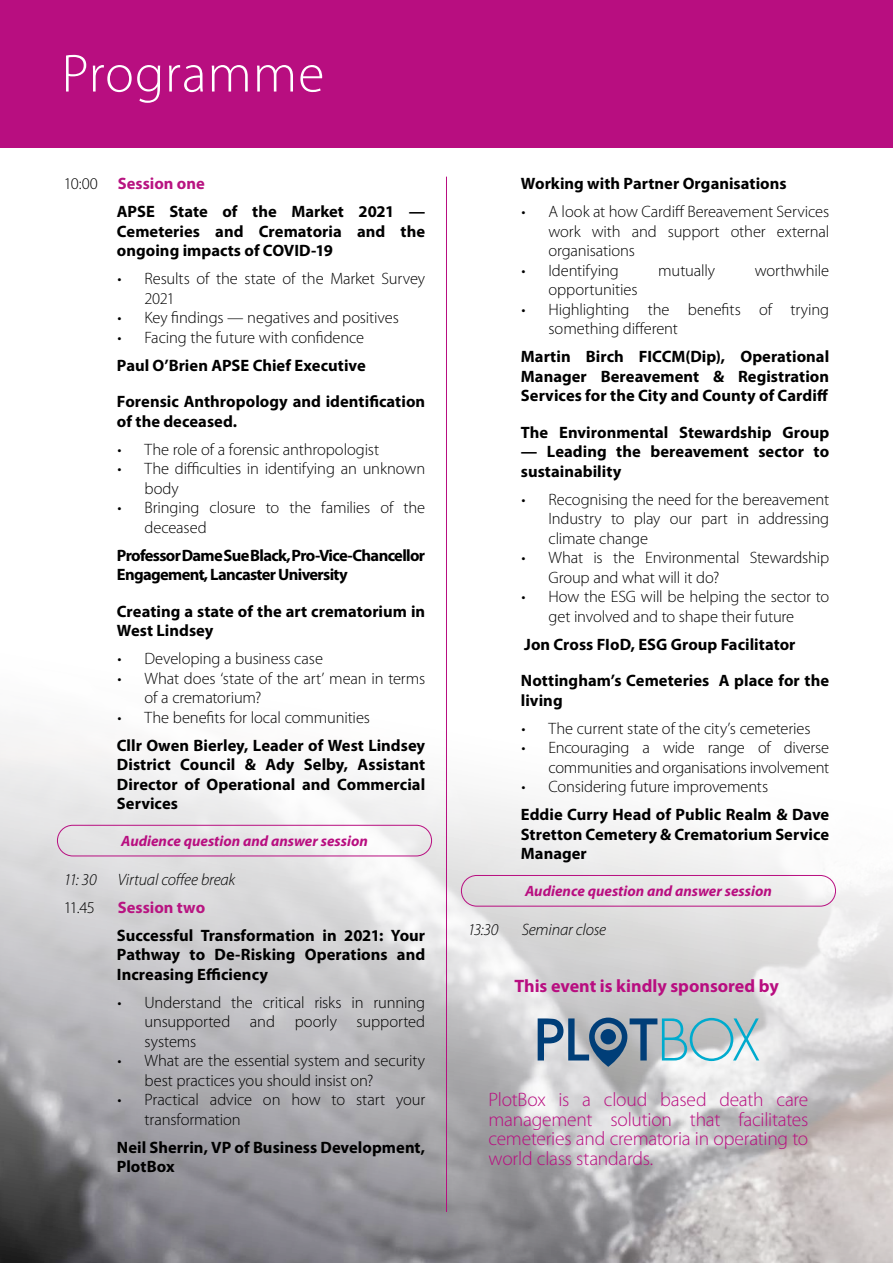
<style>
.page{position:relative;width:893px;height:1263px;background:#fff}
.page>*{position:absolute;margin:0;border:0;box-sizing:border-box;transform-origin:0 0}
.t1{font:300 54px "Myriad Pro";letter-spacing:.02em;color:#fff}
.t2{font:300 19.5px/19.5px "Myriad Pro";letter-spacing:-.015em;color:#b80e80;text-align:justify}
.t3{font:700 18px "Myriad Pro";color:#b80e80}
.t4{font:300 16.5px/19.5px "Myriad Pro";letter-spacing:-.01em;color:#000}
.t5{font:700 16.5px/19.5px "Myriad Pro";color:#000}
.t6{font:700 16.5px/19.5px "Myriad Pro";letter-spacing:-.04em;color:#000}
.t7{font:italic 300 16.5px "Myriad Pro";letter-spacing:-.01em;color:#000}
.t8{font:700 16.5px "Myriad Pro";color:#b81481}
.t9{font:italic 700 15px "Myriad Pro";color:#b80e80}
.s1{font-weight:300}
.s2{color:#b81481}
</style>
<div class="page">
<img style="left:0;top:731px;width:893px;height:532px">
<div style="left:57px;top:825px;width:375px;height:31px;border:1px solid #b80e80;border-radius:15px"></div>
<hr style="left:446px;top:177px;width:1px;height:1035px;background:#b80e80">
<div style="left:461px;top:875px;width:375px;height:31px;border:1px solid #b80e80;border-radius:15px"></div>
<div style="left:0;top:0;width:893px;height:147px;background:#b80e80"></div>
<svg style="left:538px;top:1017px;width:221px;height:50px;background:#95aebd"></svg>
<div style="left:600px;top:1029px;width:16px;height:15px;background:#003e78;border-radius:50%"></div>
<h1 class="t1" style="left:62px;top:44px;width:264px">Programme</h1>
<p class="t5" style="left:117px;top:169px;width:310px;line-height:28px;text-indent:-53px"><span class="s1">10:00</span> <span class="s2">Session one<br></span>APSE State of the Market 2021 —</p>
<p class="t5" style="left:117px;top:221px;width:310px">Cemeteries and Crematoria and the ongoing impacts of COVID-19</p>
<p class="t4" style="left:145px;top:269px;width:282px;text-indent:-27px">• Results of the state of the Market Survey<br>2021</p>
<p class="t4" style="left:118px;top:308px;width:283px">• Key findings — negatives and positives</p>
<p class="t4" style="left:118px;top:328px;width:248px">• Facing the future with confidence</p>
<p class="t5" style="left:117px;top:355px;width:250px">Paul O’Brien APSE Chief Executive</p>
<p class="t5" style="left:117px;top:391px;width:310px">Forensic Anthropology and identification of the deceased.</p>
<p class="t4" style="left:118px;top:440px;width:263px">• The role of a forensic anthropologist</p>
<p class="t4" style="left:145px;top:459px;width:282px;text-indent:-27px">• The difficulties in identifying an unknown body</p>
<p class="t4" style="left:145px;top:498px;width:282px;text-indent:-27px">• Bringing closure to the families of the deceased</p>
<p class="t6" style="left:117px;top:545px;width:310px">Professor Dame Sue Black, Pro-Vice-Chancellor<br>Engagement, Lancaster University</p>
<p class="t5" style="left:117px;top:601px;width:310px">Creating a state of the art crematorium in<br>West Lindsey</p>
<p class="t4" style="left:118px;top:649px;width:207px">• Developing a business case</p>
<p class="t4" style="left:145px;top:669px;width:282px;text-indent:-27px">• What does ‘state of the art’ mean in terms of a crematorium?</p>
<p class="t4" style="left:118px;top:708px;width:254px">• The benefits for local communities</p>
<p class="t5" style="left:117px;top:735px;width:310px;text-align:justify">Cllr Owen Bierley, Leader of West Lindsey District Council &amp; Ady Selby, Assistant Director of Operational and Commercial Services</p>
<p class="t9" style="left:121px;top:831px;width:248px">Audience question and answer session</p>
<p class="t7" style="left:64px;top:869px;width:34px">11: 30</p>
<p class="t7" style="left:118px;top:869px;width:119px">Virtual coffee break</p>
<p class="t4" style="left:64px;top:898px;width:33px">11.45</p>
<p class="t8" style="left:118px;top:896px;width:89px">Session two</p>
<p class="t5" style="left:117px;top:925px;width:310px;text-align:justify">Successful Transformation in 2021: Your Pathway to De-Risking Operations and Increasing Efficiency</p>
<p class="t4" style="left:145px;top:993px;width:282px;text-align:justify;text-indent:-27px">• Understand the critical risks in running unsupported and poorly supported systems</p>
<p class="t4" style="left:145px;top:1051px;width:282px;text-indent:-27px">• What are the essential system and security best practices you should insist on?</p>
<p class="t4" style="left:145px;top:1090px;width:282px;text-indent:-27px">• Practical advice on how to start your transformation</p>
<p class="t5" style="left:117px;top:1137px;width:310px">Neil Sherrin, VP of Business Development,<br>PlotBox</p>
<p class="t5" style="left:521px;top:173px;width:267px">Working with Partner Organisations</p>
<p class="t4" style="left:549px;top:202px;width:282px;text-align:justify;text-indent:-27px">• A look at how Cardiff Bereavement Services work with and support other external organisations</p>
<p class="t4" style="left:522px;top:261px;width:99px">• Identifying</p>
<p class="t4" style="left:658px;top:261px;width:58px">mutually</p>
<p class="t4" style="left:755px;top:261px;width:76px">worthwhile</p>
<p class="t4" style="left:549px;top:280px;width:90px">opportunities</p>
<p class="t4" style="left:549px;top:300px;width:282px;text-indent:-27px">• Highlighting the benefits of trying something different</p>
<p class="t5" style="left:521px;top:346px;width:310px;text-align:justify">Martin Birch FICCM(Dip), Operational Manager Bereavement &amp; Registration Services for the City and County of Cardiff</p>
<p class="t5" style="left:521px;top:422px;width:310px">The Environmental Stewardship Group</p>
<p class="t5" style="left:521px;top:441px;width:310px">— Leading the bereavement sector to sustainability</p>
<p class="t4" style="left:549px;top:490px;width:282px;text-align:justify;text-indent:-27px">• Recognising the need for the bereavement Industry to play our part in addressing climate change</p>
<p class="t4" style="left:549px;top:548px;width:282px;text-indent:-27px">• What is the Environmental Stewardship<br>Group and what will it do?</p>
<p class="t4" style="left:522px;top:587px;width:309px;text-align:center">• How the ESG will be helping the sector to get involved and to shape their future</p>
<p class="t5" style="left:524px;top:634px;width:273px">Jon Cross FIoD, ESG Group Facilitator</p>
<p class="t5" style="left:521px;top:670px;width:310px">Nottingham’s Cemeteries A place for the living</p>
<p class="t4" style="left:522px;top:719px;width:291px">• The current state of the city’s cemeteries</p>
<p class="t4" style="left:522px;top:738px;width:309px;text-align:right">• Encouraging a wide range of diverse communities and organisations involvement</p>
<p class="t4" style="left:522px;top:777px;width:248px">• Considering future improvements</p>
<p class="t5" style="left:521px;top:804px;width:310px;text-align:justify">Eddie Curry Head of Public Realm &amp; Dave Stretton Cemetery &amp; Crematorium Service Manager</p>
<p class="t9" style="left:525px;top:882px;width:248px">Audience question and answer session</p>
<p class="t7" style="left:468px;top:919px;width:32px">13:30</p>
<p class="t7" style="left:522px;top:919px;width:86px">Seminar close</p>
<p class="t3" style="left:514px;top:974px;width:266px">This event is kindly sponsored by</p>
<p class="t2" style="left:489px;top:1090px;width:321px">PlotBox is a cloud based death care management solution that facilitates cemeteries and crematoria in operating to world class standards.</p>
</div>
